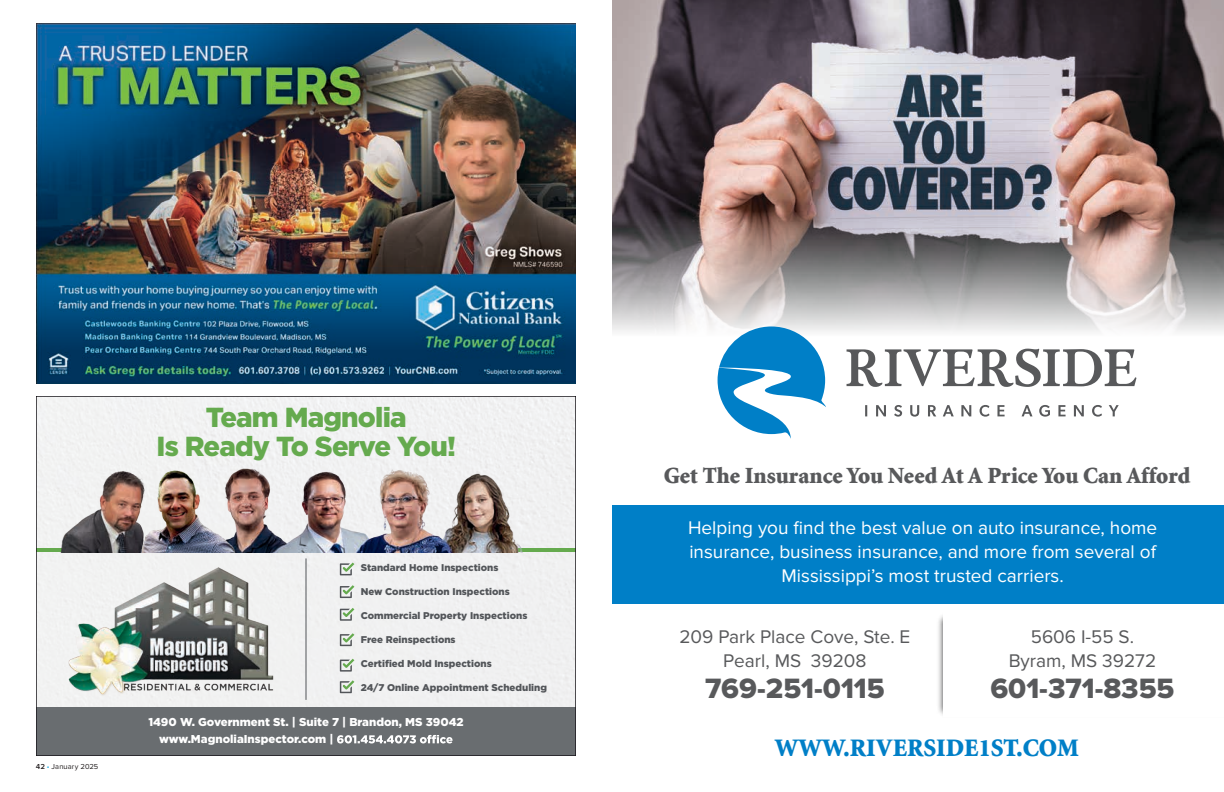
<style>
.page{position:relative;width:1224px;height:792px;background:#fff}
.page>*{position:absolute;margin:0;border:0;box-sizing:border-box;transform-origin:0 0}
.t1{font:29px "Proxima Nova Extrabld";color:#58595b}
.t2{font:900 27.5px/29.2px "Gotham";letter-spacing:-.03em;color:#65aa4e;text-align:center}
.t3{font:900 25px "Minion";color:#007fc7}
.t4{font:900 23px "Minion";color:#58595b}
.t5{font:19px/24px "Proxima Nova";color:#fff;text-align:center}
.t6{font:19px/24px "Proxima Nova";color:#58595b;text-align:center}
.t7{font:900 11.4px/17.8px "Gotham";color:#fff}
.t8{font:900 9.8px "Gotham";color:#525559}
.t9{font:7.5px "Proxima Nova";letter-spacing:.015em;color:#231f20}
.s1{font-weight:600}
.s2{color:#19a8e0}
</style>
<div class="page">
<div style="left:38px;top:398px;width:536px;height:309px;background:#f1f1f1"></div>
<div style="left:36px;top:707px;width:540px;height:49px;background:#696d70"></div>
<svg style="left:337px;top:735px;width:116px;height:9px"></svg>
<img style="left:49px;top:556px;width:247px;height:142px">
<hr style="left:36px;top:548px;width:540px;height:4px;background:#65aa4e">
<svg style="left:340px;top:563px;width:14px;height:12px"></svg>
<svg style="left:340px;top:585px;width:14px;height:13px"></svg>
<svg style="left:340px;top:608px;width:14px;height:13px"></svg>
<svg style="left:340px;top:633px;width:14px;height:13px"></svg>
<svg style="left:340px;top:659px;width:14px;height:13px"></svg>
<svg style="left:340px;top:680px;width:14px;height:13px"></svg>
<hr style="left:306px;top:558px;width:1px;height:142px;background:#525559">
<img style="left:44px;top:446px;width:524px;height:106px">
<img style="left:116px;top:460px;width:144px;height:92px">
<img style="left:36px;top:24px;width:540px;height:360px">
<img style="left:938px;top:615px;width:5px;height:100px">
<div style="left:612px;top:505px;width:612px;height:98px;background:#007fc7"></div>
<img style="left:612px;top:0;width:612px;height:211px">
<svg style="left:612px;top:211px;width:612px;height:140px"></svg>
<svg style="left:718px;top:327px;width:108px;height:112px"></svg>
<svg style="left:847px;top:349px;width:289px;height:38px"></svg>
<svg style="left:865px;top:405px;width:254px;height:12px"></svg>
<p class="t9" style="left:36px;top:762px;width:64px"><span class="s1">42</span> <span class="s2">•</span> January 2025</p>
<h2 class="t2" style="left:156px;top:402px;width:301px">Team Magnolia<br>Is Ready To Serve You!</h2>
<p class="t8" style="left:361px;top:561px;width:139px">Standard Home Inspections</p>
<p class="t8" style="left:361px;top:585px;width:151px">New Construction Inspections</p>
<p class="t8" style="left:361px;top:609px;width:168px">Commercial Property Inspections</p>
<p class="t8" style="left:361px;top:633px;width:96px">Free Reinspections</p>
<p class="t8" style="left:361px;top:657px;width:132px">Certified Mold Inspections</p>
<p class="t8" style="left:361px;top:681px;width:188px">24/7 Online Appointment Scheduling</p>
<p class="t7" style="left:159px;top:712px;width:306px;text-indent:-11px">1490 W. Government St. | Suite 7 | Brandon, MS 39042 www.MagnoliaInspector.com |</p>
<h3 class="t4" style="left:664px;top:464px;width:528px">Get The Insurance You Need At A Price You Can Afford</h3>
<h3 class="t5" style="left:688px;top:516px;width:471px">Helping you find the best value on auto insurance, home insurance, business insurance, and more from several of<br>Mississippi’s most trusted carriers.</h3>
<h3 class="t6" style="left:679px;top:625px;width:233px">209 Park Place Cove, Ste. E<br>Pearl, MS 39208</h3>
<h1 class="t1" style="left:705px;top:675px;width:181px">769-251-0115</h1>
<h3 class="t6" style="left:1009px;top:625px;width:149px">5606 I-55 S.<br>Byram, MS 39272</h3>
<h1 class="t1" style="left:990px;top:675px;width:186px">601-371-8355</h1>
<h3 class="t3" style="left:775px;top:735px;width:306px">WWW.RIVERSIDE1ST.COM</h3>
</div>
